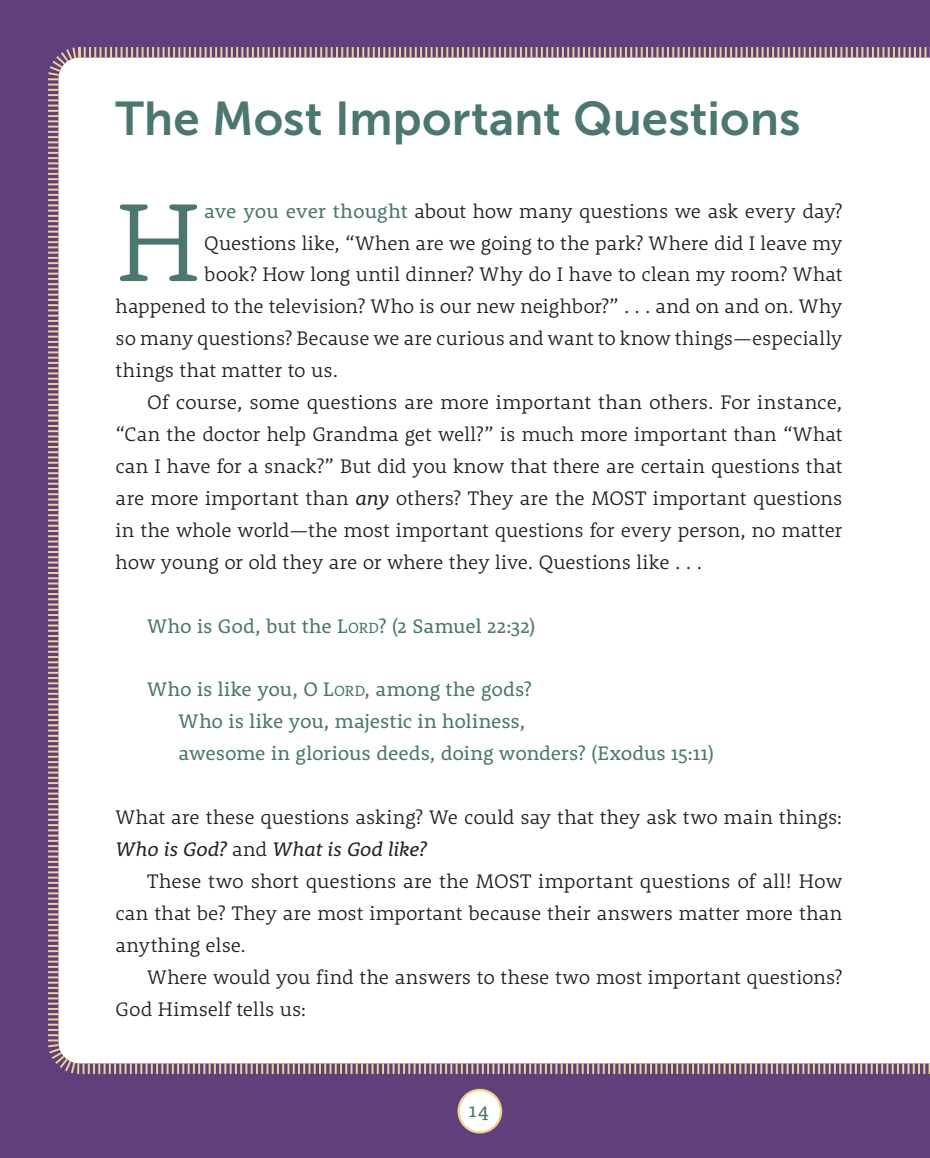
<style>
.page{position:relative;width:930px;height:1158px;background:#fff}
.page>*{position:absolute;margin:0;border:0;box-sizing:border-box;transform-origin:0 0}
.t1{font:300 113.75px "Rooney";color:#4b7770}
.t2{font:47.25px "Museo Sans 700";letter-spacing:.005em;color:#4b7770}
.t3{font:300 20.12px/32px "Rooney";color:#231f20}
.t4{font:20.12px/32px "Rooney";letter-spacing:-.005em;color:#4b7770}
.s1{font-weight:400;color:#4b7770}
.s2{font-weight:400;font-style:italic}
.s3{font-size:15.05px}
</style>
<div class="page">
<div style="left:0;top:0;width:929px;height:1158px;background:#60407a"></div>
<div style="left:48px;top:47px;width:881px;height:1027px;background:#fff"></div>
<div style="left:458px;top:1090px;width:43px;height:42px;background:#fff;border-radius:50%"></div>
<div style="left:457px;top:1088px;width:45px;height:45px;border:2px solid #ebd295;border-radius:50%"></div>
<h2 class="t2" style="left:116px;top:93px;width:686px">The Most Important Questions</h2>
<h1 class="t1" style="left:116px;top:167px;width:87px">H</h1>
<p class="t3" style="left:204px;top:194px;width:639px"><span class="s1">ave you ever thought</span> about how many questions we ask every day?</p>
<p class="t3" style="left:204px;top:226px;width:639px">Questions like, “When are we going to the park? Where did I leave my</p>
<p class="t3" style="left:204px;top:257px;width:639px">book? How long until dinner? Why do I have to clean my room? What</p>
<p class="t3" style="left:116px;top:289px;width:728px">happened to the television? Who is our new neighbor?” . . . and on and on. Why</p>
<p class="t3" style="left:116px;top:321px;width:728px">so many questions? Because we are curious and want to know things—especially</p>
<p class="t3" style="left:116px;top:353px;width:224px">things that matter to us.</p>
<p class="t3" style="left:147px;top:385px;width:696px">Of course, some questions are more important than others. For instance,</p>
<p class="t3" style="left:116px;top:418px;width:728px">“Can the doctor help Grandma get well?” is much more important than “What</p>
<p class="t3" style="left:116px;top:450px;width:728px">can I have for a snack?” But did you know that there are certain questions that</p>
<p class="t3" style="left:116px;top:482px;width:728px">are more important than <span class="s2">any</span> others? They are the MOST important questions</p>
<p class="t3" style="left:116px;top:514px;width:728px">in the whole world—the most important questions for every person, no matter</p>
<p class="t3" style="left:116px;top:546px;width:588px">how young or old they are or where they live. Questions like . . .</p>
<p class="t4" style="left:147px;top:609px;width:390px">Who is God, but the L<span class="s3">ORD</span>? (2 Samuel 22:32)</p>
<p class="t4" style="left:178px;top:673px;width:537px;text-indent:-32px">Who is like you, O L<span class="s3">ORD</span>, among the gods?<br>Who is like you, majestic in holiness,<br>awesome in glorious deeds, doing wonders? (Exodus 15:11)</p>
<p class="t3" style="left:116px;top:800px;width:728px">What are these questions asking? We could say that they ask two main things:<br><span class="s2">Who is God?</span> and <span class="s2">What is God like?</span></p>
<p class="t3" style="left:116px;top:864px;width:728px;text-align:justify;text-indent:32px">These two short questions are the MOST important questions of all! How can that be? They are most important because their answers matter more than anything else.</p>
<p class="t3" style="left:116px;top:960px;width:728px;text-indent:31px">Where would you find the answers to these two most important questions?<br>God Himself tells us:</p>
<p class="t4" style="left:469px;top:1093px;width:21px">14</p>
</div>
